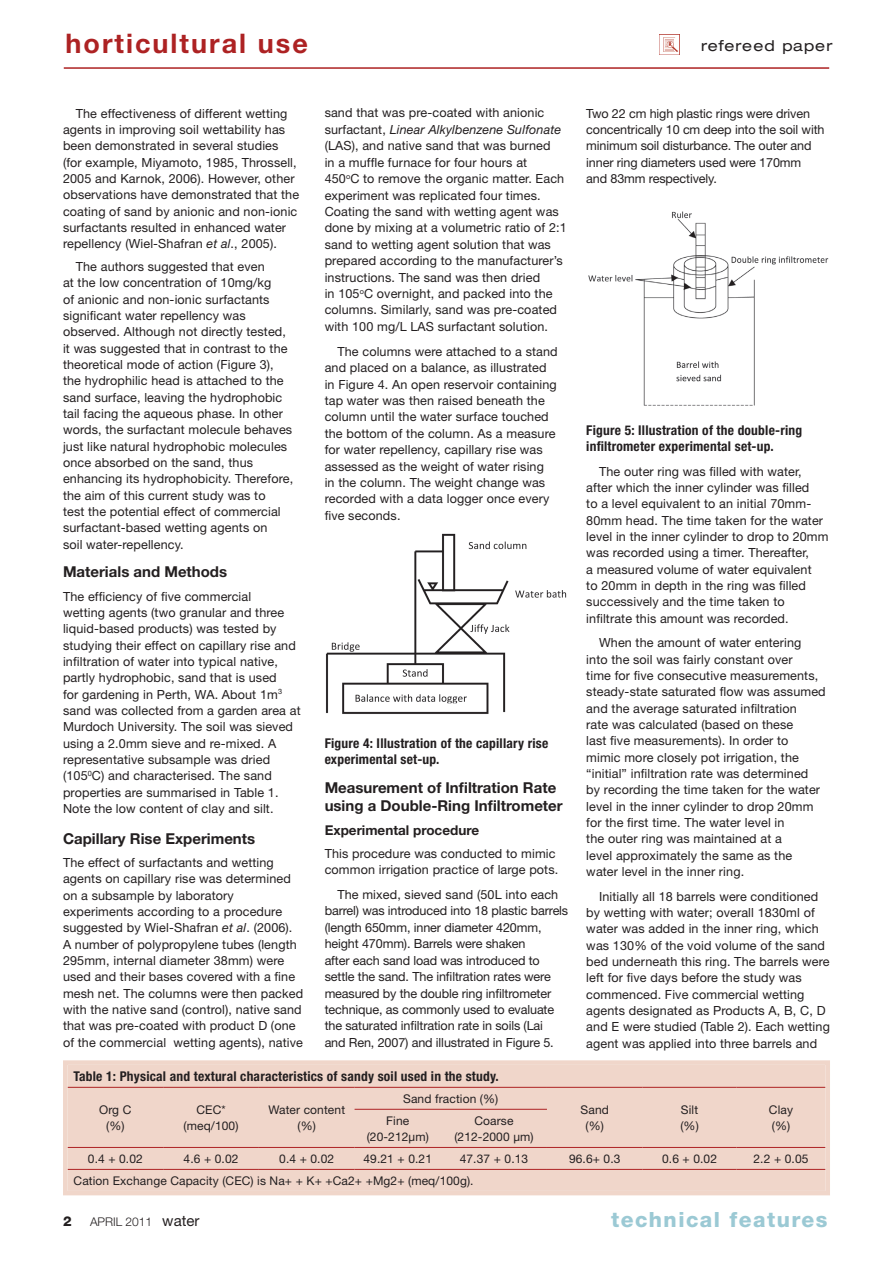
<style>
.page{position:relative;width:893px;height:1263px;background:#fff}
.page>*{position:absolute;margin:0;border:0;box-sizing:border-box;transform-origin:0 0}
.t1{font:700 27px "Helvetica Neue";letter-spacing:.075em;color:#ad2223}
.t2{font:800 21px "Helvetica Neue";letter-spacing:.07em;color:#9bc9d4}
.t3{font:700 15px/18.1px "Helvetica Neue";color:#231f20}
.t4{font:expanded 15px "Helvetica Neue";letter-spacing:.06em;color:#231f20}
.t5{font:800 13.65px "Helvetica Neue";color:#231f20}
.t6{font:700 condensed 13.5px/16.4px "Helvetica Neue";letter-spacing:.015em;color:#231f20}
.t7{font:700 13.5px "Helvetica Neue";color:#231f20}
.t8{font:12.6px/16.4px "Helvetica Neue";letter-spacing:.01em;color:#231f20}
.t9{font:12.6px/16.4px "Helvetica Neue";letter-spacing:-.01em;color:#231f20}
.t10{font:12px/16.2px "Helvetica Neue";letter-spacing:.01em;color:#231f20;text-align:center}
.t11{font:300 12px "Helvetica Neue";color:#231f20}
.s1{font-style:italic}
.s2{font-weight:400;font-size:15px}
</style>
<div class="page">
<img style="left:659px;top:34px;width:20px;height:20px">
<hr style="left:64px;top:67px;width:765px;height:2px;background:#ad2223">
<img style="left:326px;top:533px;width:241px;height:181px">
<img style="left:588px;top:211px;width:241px;height:195px">
<div style="left:63px;top:1060px;width:767px;height:136px;background:#f0d6ca"></div>
<h1 class="t1" style="left:65px;top:26px;width:244px">horticultural use</h1>
<p class="t4" style="left:701px;top:36px;width:133px">refereed paper</p>
<p class="t8" style="left:63px;top:105px;width:238px;text-indent:13px">The effectiveness of different wetting agents in improving soil wettability has been demonstrated in several studies (for example, Miyamoto, 1985, Throssell, 2005 and Karnok, 2006). However, other observations have demonstrated that the coating of sand by anionic and non-ionic surfactants resulted in enhanced water repellency (Wiel-Shafran <span class="s1">et al</span>., 2005).</p>
<p class="t8" style="left:63px;top:258px;width:232px;text-indent:13px">The authors suggested that even<br>at the low concentration of 10mg/kg<br>of anionic and non-ionic surfactants significant water repellency was observed. Although not directly tested, it was suggested that in contrast to the theoretical mode of action (Figure 3), the hydrophilic head is attached to the sand surface, leaving the hydrophobic tail facing the aqueous phase. In other words, the surfactant molecule behaves just like natural hydrophobic molecules once absorbed on the sand, thus enhancing its hydrophobicity. Therefore, the aim of this current study was to<br>test the potential effect of commercial surfactant-based wetting agents on<br>soil water-repellency.</p>
<p class="t3" style="left:63px;top:563px;width:166px">Materials and Methods</p>
<p class="t8" style="left:63px;top:588px;width:239px">The efficiency of five commercial<br>wetting agents (two granular and three liquid-based products) was tested by studying their effect on capillary rise and infiltration of water into typical native, partly hydrophobic, sand that is used<br>for gardening in Perth, WA. About 1m<sup>3 </sup>sand was collected from a garden area at Murdoch University. The soil was sieved using a 2.0mm sieve and re-mixed. A representative subsample was dried (105<sup>0</sup>C) and characterised. The sand properties are summarised in Table 1.<br>Note the low content of clay and silt.</p>
<p class="t3" style="left:63px;top:829px;width:194px">Capillary Rise Experiments</p>
<p class="t8" style="left:63px;top:854px;width:242px">The effect of surfactants and wetting agents on capillary rise was determined on a subsample by laboratory experiments according to a procedure suggested by Wiel-Shafran <span class="s1">et al</span>. (2006).<br>A number of polypropylene tubes (length 295mm, internal diameter 38mm) were used and their bases covered with a fine mesh net. The columns were then packed with the native sand (control), native sand that was pre-coated with product D (one of the commercial wetting agents), native</p>
<p class="t8" style="left:325px;top:105px;width:244px">sand that was pre-coated with anionic surfactant, <span class="s1">Linear Alkylbenzene Sulfonate </span>(LAS), and native sand that was burned<br>in a muffle furnace for four hours at<br>450<sup>o</sup>C to remove the organic matter. Each experiment was replicated four times.<br>Coating the sand with wetting agent was done by mixing at a volumetric ratio of 2:1 sand to wetting agent solution that was prepared according to the manufacturer’s instructions. The sand was then dried<br>in 105<sup>o</sup>C overnight, and packed into the columns. Similarly, sand was pre-coated with 100 mg/L LAS surfactant solution.</p>
<p class="t8" style="left:325px;top:343px;width:235px;text-indent:13px">The columns were attached to a stand and placed on a balance, as illustrated in Figure 4. An open reservoir containing tap water was then raised beneath the column until the water surface touched the bottom of the column. As a measure for water repellency, capillary rise was assessed as the weight of water rising<br>in the column. The weight change was recorded with a data logger once every five seconds.</p>
<p class="t6" style="left:325px;top:735px;width:225px">Figure 4: Illustration of the capillary rise experimental set-up.</p>
<p class="t3" style="left:325px;top:778px;width:239px">Measurement of Infiltration Rate using a Double-Ring Infiltrometer</p>
<p class="t7" style="left:325px;top:821px;width:156px">Experimental procedure</p>
<p class="t8" style="left:325px;top:845px;width:235px">This procedure was conducted to mimic common irrigation practice of large pots.</p>
<p class="t9" style="left:325px;top:886px;width:245px;text-indent:13px">The mixed, sieved sand (50L into each barrel) was introduced into 18 plastic barrels (length 650mm, inner diameter 420mm, height 470mm). Barrels were shaken<br>after each sand load was introduced to settle the sand. The infiltration rates were measured by the double ring infiltrometer technique, as commonly used to evaluate the saturated infiltration rate in soils (Lai<br>and Ren, 2007) and illustrated in Figure 5.</p>
<p class="t6" style="left:74px;top:1068px;width:427px">Table 1: Physical and textural characteristics of sandy soil used in the study.</p>
<p class="t10" style="left:99px;top:1101px;width:34px">Org C (%)</p>
<p class="t10" style="left:184px;top:1101px;width:56px">CEC* (meq/100)</p>
<p class="t10" style="left:268px;top:1101px;width:78px">Water content (%)</p>
<p class="t10" style="left:403px;top:1090px;width:97px">Sand fraction (%)</p>
<p class="t10" style="left:367px;top:1112px;width:64px">Fine (20-212μm)</p>
<p class="t10" style="left:454px;top:1112px;width:81px">Coarse (212-2000 μm)</p>
<p class="t9" style="left:586px;top:105px;width:240px">Two 22 cm high plastic rings were driven concentrically 10 cm deep into the soil with minimum soil disturbance. The outer and inner ring diameters used were 170mm and 83mm respectively.</p>
<p class="t6" style="left:586px;top:421px;width:217px">Figure 5: Illustration of the double-ring infiltrometer experimental set-up.</p>
<p class="t8" style="left:586px;top:463px;width:244px;text-indent:13px">The outer ring was filled with water, after which the inner cylinder was filled<br>to a level equivalent to an initial 70mm-80mm head. The time taken for the water level in the inner cylinder to drop to 20mm was recorded using a timer. Thereafter,<br>a measured volume of water equivalent<br>to 20mm in depth in the ring was filled successively and the time taken to infiltrate this amount was recorded.</p>
<p class="t8" style="left:586px;top:634px;width:241px;text-indent:13px">When the amount of water entering into the soil was fairly constant over<br>time for five consecutive measurements, steady-state saturated flow was assumed and the average saturated infiltration<br>rate was calculated (based on these<br>last five measurements). In order to mimic more closely pot irrigation, the “initial” infiltration rate was determined<br>by recording the time taken for the water level in the inner cylinder to drop 20mm for the first time. The water level in<br>the outer ring was maintained at a<br>level approximately the same as the water level in the inner ring.</p>
<p class="t8" style="left:586px;top:888px;width:245px;text-indent:13px">Initially all 18 barrels were conditioned by wetting with water; overall 1830ml of water was added in the inner ring, which was 130% of the void volume of the sand bed underneath this ring. The barrels were left for five days before the study was commenced. Five commercial wetting agents designated as Products A, B, C, D and E were studied (Table 2). Each wetting agent was applied into three barrels and</p>
<p class="t10" style="left:581px;top:1101px;width:30px">Sand (%)</p>
<p class="t10" style="left:680px;top:1101px;width:20px;text-align:left">Silt (%)</p>
<p class="t10" style="left:769px;top:1101px;width:26px;text-align:left">Clay (%)</p>
<p class="t10" style="left:88px;top:1150px;width:56px">0.4 + 0.02</p>
<p class="t10" style="left:184px;top:1150px;width:56px">4.6 + 0.02</p>
<p class="t10" style="left:279px;top:1150px;width:56px">0.4 + 0.02</p>
<p class="t10" style="left:363px;top:1150px;width:70px">49.21 + 0.21</p>
<p class="t10" style="left:460px;top:1150px;width:70px">47.37 + 0.13</p>
<p class="t10" style="left:569px;top:1150px;width:53px">96.6+ 0.3</p>
<p class="t10" style="left:662px;top:1150px;width:56px">0.6 + 0.02</p>
<p class="t10" style="left:753px;top:1150px;width:56px">2.2 + 0.05</p>
<p class="t10" style="left:74px;top:1172px;width:402px">Cation Exchange Capacity (CEC) is Na+ + K+ +Ca2+ +Mg2+ (meq/100g).</p>
<p class="t5" style="left:63px;top:1212px;width:10px">2</p>
<p class="t11" style="left:90px;top:1214px;width:111px">APRIL 2011 <span class="s2">water</span></p>
<h2 class="t2" style="left:611px;top:1207px;width:218px">technical features</h2>
</div>
